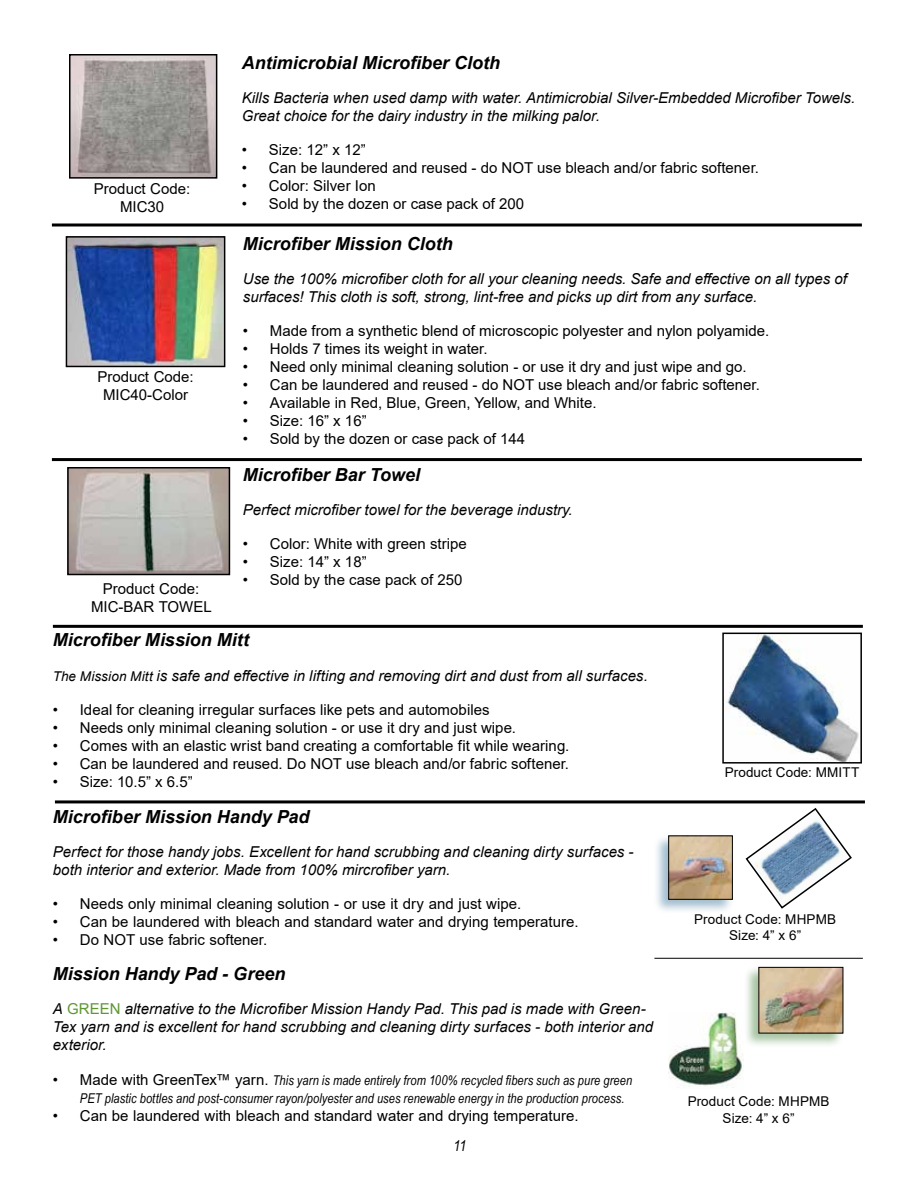
<style>
.page{position:relative;width:918px;height:1188px;background:#fff}
.page>*{position:absolute;margin:0;border:0;box-sizing:border-box;transform-origin:0 0}
.t1{font:italic 700 18px "Arial";color:#000}
.t2{font:15px/18px "Arial";color:#000;text-align:center}
.t3{font:italic 15px/18px "Arial";color:#000}
.t4{font:italic 15px "Arial Narrow";color:#000}
.t5{font:italic 13.5px/18px "Arial Narrow";letter-spacing:.005em;color:#000}
.t6{font:13.5px/16.2px "Arial";letter-spacing:.01em;color:#000;text-align:center}
.s1{font-size:13.5px}
.s2{font-style:normal;color:#5e9732}
.s3{font-family:"Arial";font-style:normal;font-size:15px}
</style>
<div class="page">
<hr style="left:52px;top:458px;width:810px;height:3px;background:#000">
<hr style="left:52px;top:224px;width:810px;height:2px;background:#000">
<hr style="left:53px;top:625px;width:810px;height:3px;background:#000">
<img style="left:725px;top:636px;width:134px;height:125px">
<div style="left:722px;top:633px;width:140px;height:131px;border:2px solid #000"></div>
<img style="left:69px;top:239px;width:153px;height:125px">
<div style="left:66px;top:236px;width:159px;height:131px;border:2px solid #000"></div>
<img style="left:72px;top:57px;width:142px;height:119px">
<div style="left:69px;top:54px;width:148px;height:125px;border:2px solid #000"></div>
<img style="left:70px;top:470px;width:157px;height:102px">
<div style="left:67px;top:467px;width:163px;height:108px;border:2px solid #000"></div>
<hr style="left:55px;top:800px;width:810px;height:3px;background:#000">
<svg style="left:745px;top:808px;width:107px;height:101px"></svg>
<div style="left:653px;top:834px;width:81px;height:81px;background:#457c9f;opacity:.5"></div>
<img style="left:670px;top:838px;width:61px;height:60px">
<div style="left:668px;top:836px;width:65px;height:64px;border:1px solid #000"></div>
<hr style="left:654px;top:958px;width:209px;height:1px;background:#000">
<div style="left:744px;top:966px;width:101px;height:82px;background:#4d8944;opacity:.5"></div>
<img style="left:761px;top:969px;width:80px;height:62px">
<img style="left:668px;top:1012px;width:76px;height:74px">
<p class="t2" style="left:94px;top:180px;width:98px">Product Code:<br>MIC30</p>
<p class="t2" style="left:97px;top:368px;width:98px">Product Code:<br>MIC40-Color</p>
<p class="t2" style="left:91px;top:579px;width:122px">Product Code:<br>MIC-BAR TOWEL</p>
<p class="t1" style="left:242px;top:50px;width:260px">Antimicrobial Microfiber Cloth</p>
<p class="t3" style="left:242px;top:89px;width:615px">Kills Bacteria when used damp with water. Antimicrobial Silver-Embedded Microfiber Towels.<br>Great choice for the dairy industry in the milking palor.</p>
<p class="t2" style="left:242px;top:141px;width:125px">• Size: 12” x 12”</p>
<p class="t2" style="left:242px;top:159px;width:519px">• Can be laundered and reused - do NOT use bleach and/or fabric softener.</p>
<p class="t2" style="left:242px;top:177px;width:135px">• Color: Silver Ion</p>
<p class="t2" style="left:242px;top:195px;width:284px">• Sold by the dozen or case pack of 200</p>
<p class="t1" style="left:243px;top:232px;width:212px">Microfiber Mission Cloth</p>
<p class="t3" style="left:243px;top:270px;width:606px">Use the 100% microfiber cloth for all your cleaning needs. Safe and effective on all types of surfaces! This cloth is soft, strong, lint-free and picks up dirt from any surface.</p>
<p class="t2" style="left:243px;top:322px;width:528px">• Made from a synthetic blend of microscopic polyester and nylon polyamide.</p>
<p class="t2" style="left:243px;top:340px;width:246px">• Holds 7 times its weight in water.</p>
<p class="t2" style="left:243px;top:358px;width:505px">• Need only minimal cleaning solution - or use it dry and just wipe and go.</p>
<p class="t2" style="left:243px;top:376px;width:519px">• Can be laundered and reused - do NOT use bleach and/or fabric softener.</p>
<p class="t2" style="left:243px;top:394px;width:355px">• Available in Red, Blue, Green, Yellow, and White.</p>
<p class="t2" style="left:243px;top:412px;width:125px">• Size: 16” x 16”</p>
<p class="t2" style="left:243px;top:430px;width:284px">• Sold by the dozen or case pack of 144</p>
<p class="t1" style="left:243px;top:463px;width:179px">Microfiber Bar Towel</p>
<p class="t3" style="left:243px;top:501px;width:331px">Perfect microfiber towel for the beverage industry.</p>
<p class="t2" style="left:243px;top:535px;width:225px">• Color: White with green stripe</p>
<p class="t2" style="left:243px;top:553px;width:125px">• Size: 14” x 18”</p>
<p class="t2" style="left:243px;top:571px;width:221px">• Sold by the case pack of 250</p>
<p class="t1" style="left:53px;top:628px;width:198px">Microfiber Mission Mitt</p>
<p class="t3" style="left:53px;top:667px;width:597px"><span class="s1">The Mission Mitt</span> is safe and effective in lifting and removing dirt and dust from all surfaces.</p>
<p class="t2" style="left:53px;top:700px;width:438px">• Ideal for cleaning irregular surfaces like pets and automobiles</p>
<p class="t2" style="left:53px;top:718px;width:465px">• Needs only minimal cleaning solution - or use it dry and just wipe.</p>
<p class="t2" style="left:53px;top:736px;width:518px">• Comes with an elastic wrist band creating a comfortable fit while wearing.</p>
<p class="t2" style="left:53px;top:754px;width:518px">• Can be laundered and reused. Do NOT use bleach and/or fabric softener.</p>
<p class="t2" style="left:53px;top:772px;width:142px">• Size: 10.5” x 6.5”</p>
<p class="t1" style="left:53px;top:804px;width:258px">Microfiber Mission Handy Pad</p>
<p class="t3" style="left:53px;top:843px;width:582px">Perfect for those handy jobs. Excellent for hand scrubbing and cleaning dirty surfaces - both interior and exterior. Made from 100% mircrofiber yarn.</p>
<p class="t2" style="left:53px;top:895px;width:470px">• Needs only minimal cleaning solution - or use it dry and just wipe.</p>
<p class="t2" style="left:53px;top:913px;width:527px">• Can be laundered with bleach and standard water and drying temperature.</p>
<p class="t2" style="left:53px;top:931px;width:216px">• Do NOT use fabric softener.</p>
<p class="t1" style="left:53px;top:962px;width:234px">Mission Handy Pad - Green</p>
<p class="t3" style="left:53px;top:1000px;width:602px">A <span class="s2">GREEN</span> alternative to the Microfiber Mission Handy Pad. This pad is made with Green-<br>Tex yarn and is excellent for hand scrubbing and cleaning dirty surfaces - both interior and exterior.</p>
<p class="t5" style="left:80px;top:1071px;width:554px;text-indent:-27px"><span class="s3">• Made with GreenTex™ yarn.</span> This yarn is made entirely from 100% recycled fibers such as pure green<br>PET plastic bottles and post-consumer rayon/polyester and uses renewable energy in the production process.</p>
<p class="t2" style="left:53px;top:1106px;width:527px">• Can be laundered with bleach and standard water and drying temperature.</p>
<p class="t4" style="left:454px;top:1136px;width:14px">11</p>
<p class="t6" style="left:725px;top:764px;width:136px">Product Code: MMITT</p>
<p class="t6" style="left:694px;top:911px;width:143px">Product Code: MHPMB<br>Size: 4” x 6”</p>
<p class="t6" style="left:688px;top:1093px;width:143px">Product Code: MHPMB<br>Size: 4” x 6”</p>
</div>
